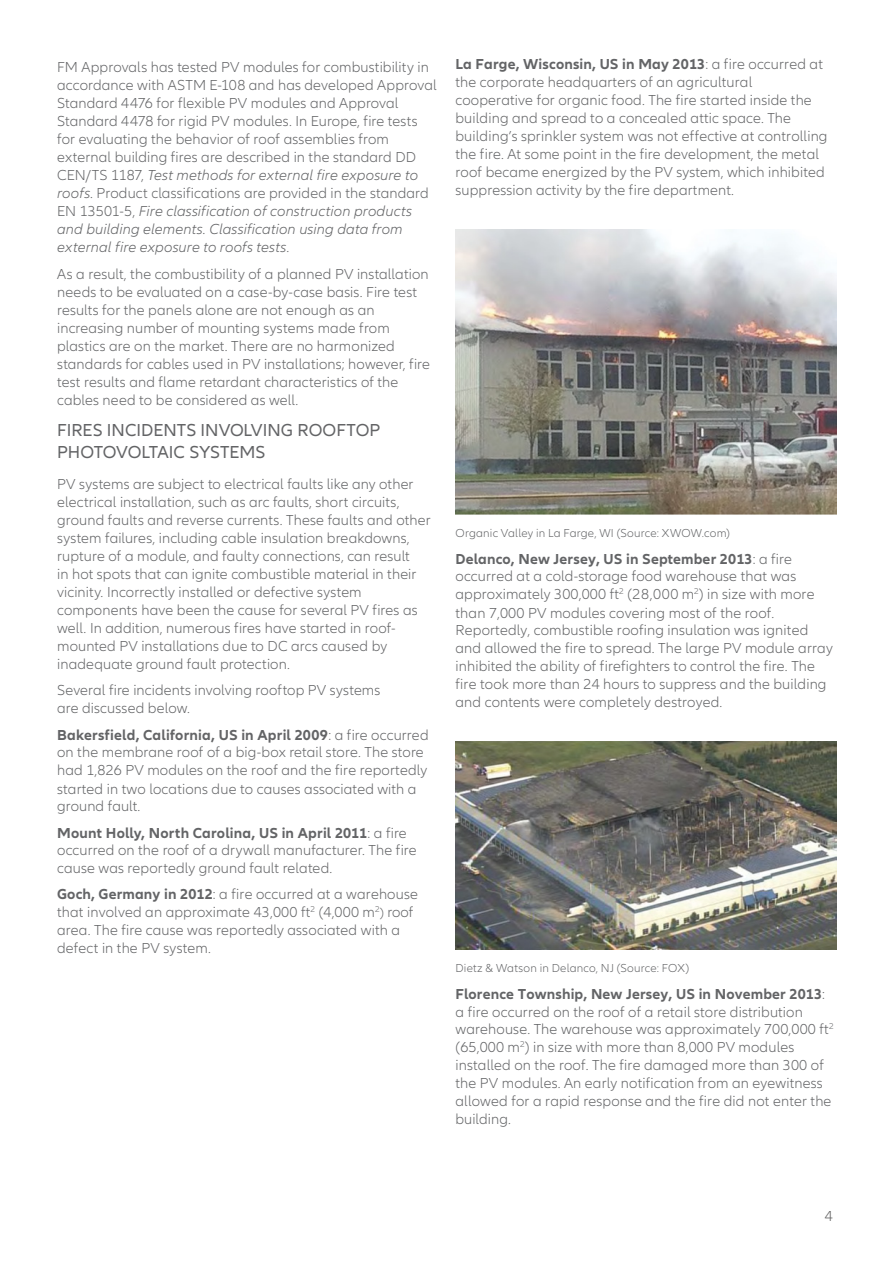
<style>
.page{position:relative;width:893px;height:1263px;background:#fff}
.page>*{position:absolute;margin:0;border:0;box-sizing:border-box;transform-origin:0 0}
.t1{font:18px/22.5px "Allianz Neo";color:#636466}
.t2{font:300 15px/18px "Allianz Neo";letter-spacing:.01em;color:#636466}
.t3{font:700 15px/26.5px "Allianz Neo";letter-spacing:.015em;color:#636466}
.t4{font:300 15px "Allianz Neo";color:#5f5f5f}
.t5{font:300 12px "Allianz Neo";letter-spacing:.015em;color:#636466}
.s1{font-style:italic}
.s2{font-weight:700}
.s3{font-weight:300}
.s4{font-size:13.2px}
</style>
<div class="page">
<img style="left:455px;top:230px;width:381px;height:285px">
<img style="left:455px;top:742px;width:381px;height:208px">
<p class="t2" style="left:57px;top:58px;width:381px">FM Approvals has tested PV modules for combustibility in accordance with ASTM E-108 and has developed Approval Standard 4476 for flexible PV modules and Approval Standard 4478 for rigid PV modules. In Europe, fire tests for evaluating the behavior of roof assemblies from external building fires are described in the standard DD CEN/TS 1187, <span class="s1">Test methods for external fire exposure to roofs</span>. Product classifications are provided in the standard EN 13501-5, <span class="s1">Fire classification of construction products and building elements. Classification using data from external fire exposure to roofs tests</span>.</p>
<p class="t2" style="left:57px;top:265px;width:374px">As a result, the combustibility of a planned PV installation needs to be evaluated on a case-by-case basis. Fire test results for the panels alone are not enough as an increasing number of mounting systems made from plastics are on the market. There are no harmonized standards for cables used in PV installations; however, fire test results and flame retardant characteristics of the cables need to be considered as well.</p>
<p class="t1" style="left:57px;top:419px;width:325px">FIRES INCIDENTS INVOLVING ROOFTOP<br>PHOTOVOLTAIC SYSTEMS</p>
<p class="t2" style="left:57px;top:475px;width:375px">PV systems are subject to electrical faults like any other electrical installation, such as arc faults, short circuits, ground faults and reverse currents. These faults and other system failures, including cable insulation breakdowns, rupture of a module, and faulty connections, can result<br>in hot spots that can ignite combustible material in their vicinity. Incorrectly installed or defective system components have been the cause for several PV fires as well. In addition, numerous fires have started in roof&shy;mounted PV installations due to DC arcs caused by inadequate ground fault protection.</p>
<p class="t2" style="left:57px;top:682px;width:325px">Several fire incidents involving rooftop PV systems are discussed below.</p>
<p class="t2" style="left:57px;top:726px;width:373px"><span class="s2">Bakersfield, California, US in April 2009</span>: a fire occurred on the membrane roof of a big-box retail store. The store had 1,826 PV modules on the roof and the fire reportedly started in two locations due to causes associated with a</p>
<p class="t3" style="left:57px;top:793px;width:351px"><span class="s3">ground fault.<br></span>Mount Holly, North Carolina, US in April 2011<span class="s3">: a fire</span></p>
<p class="t2" style="left:57px;top:841px;width:361px">occurred on the roof of a drywall manufacturer. The fire cause was reportedly ground fault related.</p>
<p class="t2" style="left:57px;top:886px;width:362px"><span class="s2">Goch, Germany in 2012</span>: a fire occurred at a warehouse that involved an approximate 43,000 ft<sup>2</sup> (4,000 m<sup>2</sup><span class="s4">)</span> roof area. The fire cause was reportedly associated with a defect in the PV system.</p>
<p class="t2" style="left:455px;top:56px;width:374px"><span class="s2">La Farge, Wisconsin, US in May 2013</span>: a fire occurred at the corporate headquarters of an agricultural cooperative for organic food. The fire started inside the building and spread to a concealed attic space. The building’s sprinkler system was not effective at controlling the fire. At some point in the fire development, the metal roof became energized by the PV system, which inhibited suppression activity by the fire department.</p>
<p class="t5" style="left:455px;top:526px;width:276px">Organic Valley in La Farge, WI (Source: XWOW.com)</p>
<p class="t2" style="left:455px;top:550px;width:361px"><span class="s2">Delanco, New Jersey, US in September 2013</span>: a fire occurred at a cold-storage food warehouse that was approximately 300,000 ft<sup>2</sup> (28,000 m<sup>2</sup>) in size with more than 7,000 PV modules covering most of the roof.</p>
<p class="t2" style="left:455px;top:621px;width:379px">Reportedly, combustible roofing insulation was ignited and allowed the fire to spread. The large PV module array inhibited the ability of firefighters to control the fire. The fire took more than 24 hours to suppress and the building and contents were completely destroyed.</p>
<p class="t5" style="left:455px;top:961px;width:235px">Dietz &amp; Watson in Delanco, NJ (Source: FOX)</p>
<p class="t2" style="left:455px;top:985px;width:380px"><span class="s2">Florence Township, New Jersey, US in November 2013</span>: a fire occurred on the roof of a retail store distribution warehouse. The warehouse was approximately 700,000 ft<sup>2 </sup>(65,000 m<sup>2</sup>) in size with more than 8,000 PV modules installed on the roof. The fire damaged more than 300 of the PV modules. An early notification from an eyewitness allowed for a rapid response and the fire did not enter the building.</p>
<p class="t4" style="left:825px;top:1207px;width:10px">4</p>
</div>
